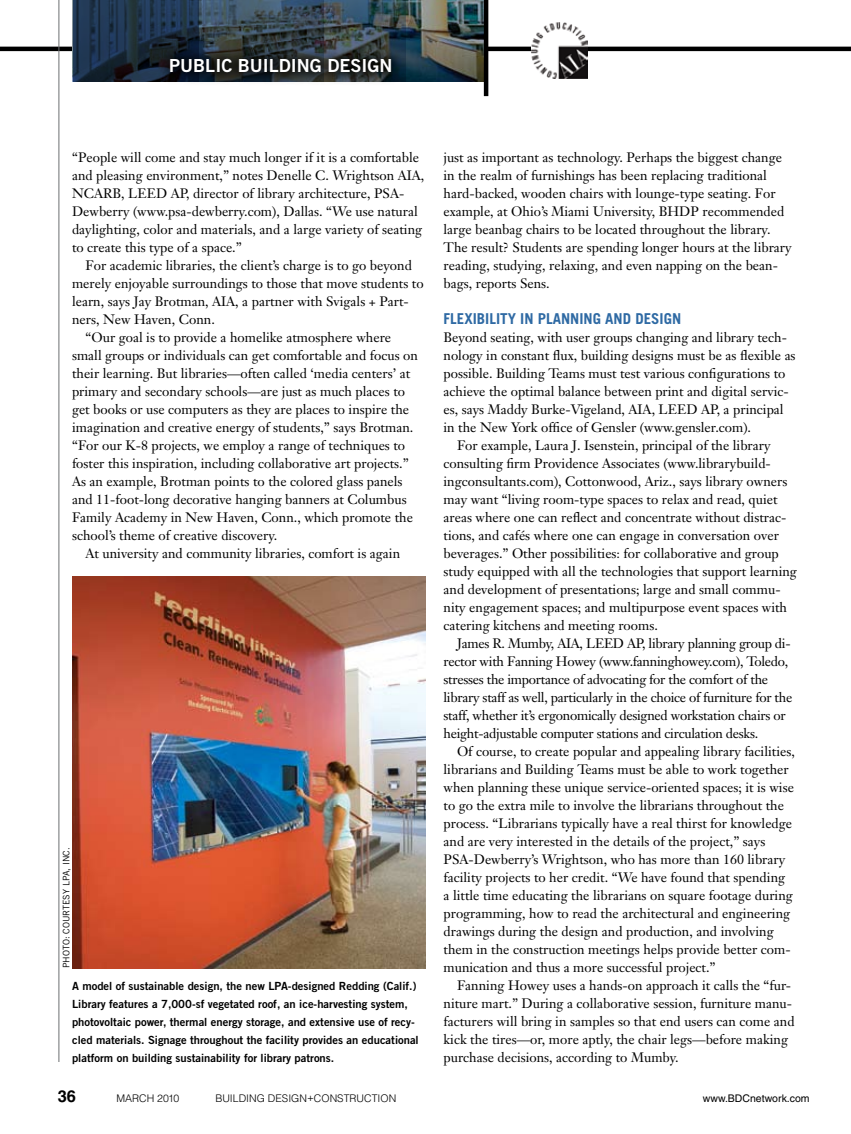
<style>
.page{position:relative;width:851px;height:1134px;background:#fff}
.page>*{position:absolute;margin:0;border:0;box-sizing:border-box;transform-origin:0 0}
.t1{font:18px "Trade Gothic Bold Two";color:#fff}
.t2{font:700 16.5px "Helvetica";color:#000}
.t3{font:700 15px "Trade Gothic";color:#2f6aa4}
.t4{font:13.5px/18px "Janson Text";color:#000}
.t5{font:13.5px "Janson Text";letter-spacing:-.02em;color:#000}
.t6{font:11.25px/18px "Trade Gothic Bold Two";color:#000}
.t7{font:300 10.5px "Helvetica";color:#000}
.t8{font:10.5px "Helvetica";color:#000}
.t9{font:9px "Trade Gothic";color:#000}
</style>
<div class="page">
<hr style="left:0;top:47px;width:850px;height:4px;background:#000">
<img style="left:531px;top:22px;width:56px;height:57px">
<hr style="left:58px;top:0;width:1px;height:1062px;background:#6d6f71">
<img style="left:72px;top:576px;width:353px;height:392px">
<img style="left:406px;top:0;width:78px;height:81px">
<img style="left:324px;top:0;width:82px;height:81px">
<svg style="left:199px;top:0;width:125px;height:45px;background:#394a56"></svg>
<hr style="left:484px;top:0;width:4px;height:96px;background:#000">
<svg style="left:73px;top:0;width:126px;height:81px;background:#1d3046"></svg>
<div style="left:156px;top:45px;width:249px;height:41px;background:#000;opacity:.8"></div>
<h1 class="t1" style="left:169px;top:54px;width:224px">PUBLIC BUILDING DESIGN</h1>
<p class="t4" style="left:72px;top:148px;width:354px">“People will come and stay much longer if it is a comfortable and pleasing environment,” notes Denelle C. Wrightson AIA, NCARB, LEED AP, director of library architecture, PSA-Dewberry (www.psa-dewberry.com), Dallas. “We use natural daylighting, color and materials, and a large variety of seating to create this type of a space.”</p>
<p class="t4" style="left:86px;top:256px;width:328px">For academic libraries, the client’s charge is to go beyond</p>
<p class="t4" style="left:72px;top:274px;width:353px">merely enjoyable surroundings to those that move students to</p>
<p class="t4" style="left:72px;top:292px;width:338px">learn, says Jay Brotman, AIA, a partner with Svigals + Part-</p>
<p class="t4" style="left:72px;top:310px;width:144px">ners, New Haven, Conn.</p>
<p class="t4" style="left:86px;top:328px;width:307px">“Our goal is to provide a homelike atmosphere where</p>
<p class="t4" style="left:72px;top:346px;width:347px">small groups or individuals can get comfortable and focus on</p>
<p class="t4" style="left:72px;top:364px;width:339px">their learning. But libraries—often called ‘media centers’ at</p>
<p class="t4" style="left:72px;top:382px;width:334px">primary and secondary schools—are just as much places to</p>
<p class="t4" style="left:72px;top:400px;width:338px">get books or use computers as they are places to inspire the</p>
<p class="t4" style="left:72px;top:418px;width:343px">imagination and creative energy of students,” says Brotman.</p>
<p class="t4" style="left:72px;top:436px;width:334px">“For our K-8 projects, we employ a range of techniques to</p>
<p class="t4" style="left:72px;top:454px;width:338px">foster this inspiration, including collaborative art projects.”</p>
<p class="t4" style="left:72px;top:472px;width:332px">As an example, Brotman points to the colored glass panels</p>
<p class="t4" style="left:72px;top:490px;width:336px">and 11-foot-long decorative hanging banners at Columbus</p>
<p class="t4" style="left:72px;top:508px;width:342px">Family Academy in New Haven, Conn., which promote the</p>
<p class="t4" style="left:72px;top:526px;width:207px">school’s theme of creative discovery.</p>
<p class="t4" style="left:86px;top:544px;width:316px">At university and community libraries, comfort is again</p>
<p class="t9" style="left:61px;top:968px;width:122px;rotate:-90deg">Photo: Courtesy LPA, INc.</p>
<p class="t6" style="left:72px;top:977px;width:348px">A model of sustainable design, the new LPA-designed Redding (Calif.)<br>Library features a 7,000-sf vegetated roof, an ice-harvesting system, photovoltaic power, thermal energy storage, and extensive use of recy&shy;cled materials. Signage throughout the facility provides an educational platform on building sustainability for library patrons.</p>
<p class="t4" style="left:443px;top:148px;width:349px">just as important as technology. Perhaps the biggest change in the realm of furnishings has been replacing traditional hard-backed, wooden chairs with lounge-type seating. For example, at Ohio’s Miami University, BHDP recommended large beanbag chairs to be located throughout the library.<br>The result? Students are spending longer hours at the library reading, studying, relaxing, and even napping on the bean&shy;bags, reports Sens.</p>
<p class="t3" style="left:443px;top:309px;width:239px">FLEXIBILITY IN PLANNING AND DESIGN</p>
<p class="t4" style="left:443px;top:328px;width:345px">Beyond seating, with user groups changing and library tech-</p>
<p class="t4" style="left:443px;top:346px;width:353px">nology in constant flux, building designs must be as flexible as</p>
<p class="t4" style="left:443px;top:364px;width:343px">possible. Building Teams must test various configurations to</p>
<p class="t4" style="left:443px;top:382px;width:346px">achieve the optimal balance between print and digital servic-</p>
<p class="t4" style="left:443px;top:400px;width:341px">es, says Maddy Burke-Vigeland, AIA, LEED AP, a principal</p>
<p class="t4" style="left:443px;top:418px;width:309px">in the New York office of Gensler (www.gensler.com).</p>
<p class="t4" style="left:457px;top:436px;width:315px">For example, Laura J. Isenstein, principal of the library</p>
<p class="t4" style="left:443px;top:454px;width:329px">consulting firm Providence Associates (www.librarybuild-</p>
<p class="t4" style="left:443px;top:472px;width:345px">ingconsultants.com), Cottonwood, Ariz., says library owners</p>
<p class="t4" style="left:443px;top:490px;width:335px">may want “living room-type spaces to relax and read, quiet</p>
<p class="t4" style="left:443px;top:508px;width:344px">areas where one can reflect and concentrate without distrac-</p>
<p class="t4" style="left:443px;top:526px;width:337px">tions, and cafés where one can engage in conversation over</p>
<p class="t4" style="left:443px;top:544px;width:337px">beverages.” Other possibilities: for collaborative and group</p>
<p class="t4" style="left:443px;top:562px;width:355px">study equipped with all the technologies that support learning</p>
<p class="t4" style="left:443px;top:580px;width:338px">and development of presentations; large and small commu-</p>
<p class="t4" style="left:443px;top:598px;width:345px">nity engagement spaces; and multipurpose event spaces with</p>
<p class="t4" style="left:443px;top:616px;width:216px">catering kitchens and meeting rooms.</p>
<p class="t5" style="left:457px;top:635px;width:335px">James R. Mumby, AIA, LEED AP, library planning group di-</p>
<p class="t5" style="left:443px;top:653px;width:346px">rector with Fanning Howey (www.fanninghowey.com), Toledo,</p>
<p class="t5" style="left:443px;top:671px;width:326px">stresses the importance of advocating for the comfort of the</p>
<p class="t5" style="left:443px;top:689px;width:350px">library staff as well, particularly in the choice of furniture for the</p>
<p class="t5" style="left:443px;top:707px;width:343px">staff, whether it’s ergonomically designed workstation chairs or</p>
<p class="t5" style="left:443px;top:725px;width:316px">height-adjustable computer stations and circulation desks.</p>
<p class="t4" style="left:457px;top:742px;width:339px">Of course, to create popular and appealing library facilities,</p>
<p class="t4" style="left:443px;top:760px;width:347px">librarians and Building Teams must be able to work together</p>
<p class="t4" style="left:443px;top:778px;width:352px">when planning these unique service-oriented spaces; it is wise</p>
<p class="t4" style="left:443px;top:796px;width:342px">to go the extra mile to involve the librarians throughout the</p>
<p class="t4" style="left:443px;top:814px;width:350px">process. “Librarians typically have a real thirst for knowledge</p>
<p class="t4" style="left:443px;top:832px;width:323px">and are very interested in the details of the project,” says</p>
<p class="t4" style="left:443px;top:850px;width:343px">PSA-Dewberry’s Wrightson, who has more than 160 library</p>
<p class="t4" style="left:443px;top:868px;width:343px">facility projects to her credit. “We have found that spending</p>
<p class="t4" style="left:443px;top:886px;width:351px">a little time educating the librarians on square footage during</p>
<p class="t4" style="left:443px;top:904px;width:348px">programming, how to read the architectural and engineering</p>
<p class="t4" style="left:443px;top:922px;width:332px">drawings during the design and production, and involving</p>
<p class="t4" style="left:443px;top:940px;width:348px">them in the construction meetings helps provide better com-</p>
<p class="t4" style="left:443px;top:958px;width:273px">munication and thus a more successful project.”</p>
<p class="t4" style="left:457px;top:976px;width:335px">Fanning Howey uses a hands-on approach it calls the “fur-</p>
<p class="t4" style="left:443px;top:994px;width:350px">niture mart.” During a collaborative session, furniture manu-</p>
<p class="t4" style="left:443px;top:1012px;width:352px">facturers will bring in samples so that end users can come and</p>
<p class="t4" style="left:443px;top:1030px;width:346px">kick the tires—or, more aptly, the chair legs—before making</p>
<p class="t4" style="left:443px;top:1048px;width:237px">purchase decisions, according to Mumby.</p>
<p class="t2" style="left:58px;top:1086px;width:20px">36</p>
<p class="t7" style="left:116px;top:1091px;width:64px">MARCH 2010</p>
<p class="t7" style="left:215px;top:1091px;width:182px">BUILDING DESIGN+CONSTRUCTION</p>
<p class="t8" style="left:702px;top:1092px;width:108px">www.BDCnetwork.com</p>
</div>
